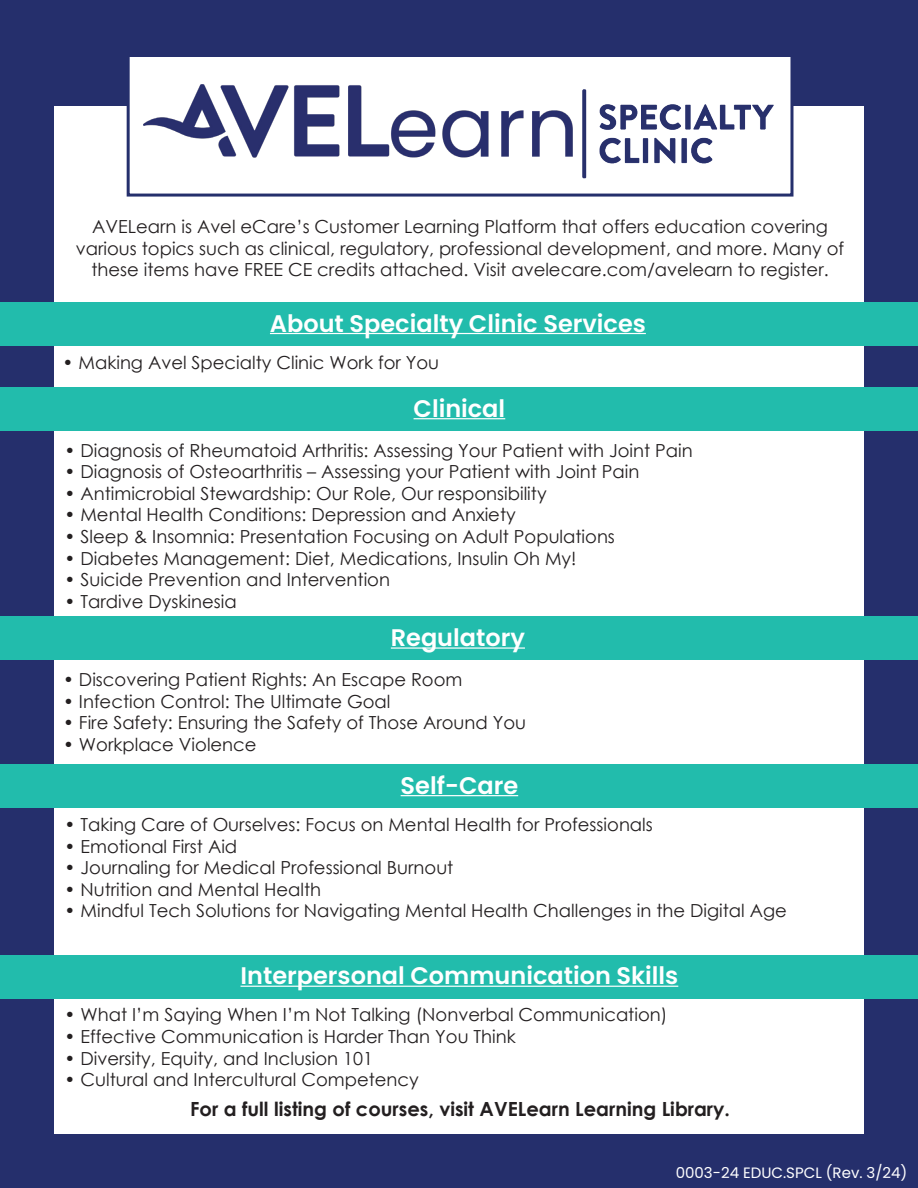
<style>
.page{position:relative;width:918px;height:1188px;background:#252f6c}
.page>*{position:absolute;margin:0;border:0;box-sizing:border-box;transform-origin:0 0}
.t1{font:600 24px "Poppins";color:#fff}
.t2{font:700 19.5px "Century Gothic";color:#231f20}
.t3{font:18px/21.6px "Century Gothic";color:#231f20;text-align:center}
.t4{font:15px "Poppins";color:#fff}
</style>
<div class="page">
<div style="left:54px;top:106px;width:810px;height:1027px;background:#fff"></div>
<div style="left:127px;top:54px;width:666px;height:143px;background:#fff;border:3px solid #252f6c"></div>
<img style="left:144px;top:84px;width:434px;height:113px">
<img style="left:582px;top:89px;width:191px;height:89px">
<div style="left:0;top:302px;width:917px;height:44px;background:#22bcac"></div>
<hr style="left:270px;top:333px;width:376px;height:1px;background:#fff">
<div style="left:0;top:387px;width:918px;height:44px;background:#22bcac"></div>
<hr style="left:414px;top:418px;width:91px;height:1px;background:#fff">
<div style="left:0;top:764px;width:918px;height:44px;background:#22bcac"></div>
<hr style="left:401px;top:795px;width:117px;height:1px;background:#fff">
<div style="left:0;top:955px;width:918px;height:44px;background:#22bcac"></div>
<hr style="left:241px;top:986px;width:437px;height:1px;background:#fff">
<div style="left:0;top:617px;width:917px;height:43px;background:#22bcac"></div>
<hr style="left:391px;top:647px;width:134px;height:2px;background:#fff">
<p class="t3" style="left:76px;top:216px;width:770px">AVELearn is Avel eCare’s Customer Learning Platform that offers education covering various topics such as clinical, regulatory, professional development, and more. Many of these items have FREE CE credits attached. Visit avelecare.com/avelearn to register.</p>
<p class="t1" style="left:270px;top:309px;width:377px">About Specialty Clinic Services</p>
<p class="t3" style="left:63px;top:351px;width:378px">• Making Avel Specialty Clinic Work for You</p>
<p class="t1" style="left:414px;top:395px;width:93px">Clinical</p>
<p class="t3" style="left:65px;top:439px;width:630px">• Diagnosis of Rheumatoid Arthritis: Assessing Your Patient with Joint Pain</p>
<p class="t3" style="left:65px;top:461px;width:576px">• Diagnosis of Osteoarthritis – Assessing your Patient with Joint Pain</p>
<p class="t3" style="left:65px;top:482px;width:484px">• Antimicrobial Stewardship: Our Role, Our responsibility</p>
<p class="t3" style="left:65px;top:504px;width:453px">• Mental Health Conditions: Depression and Anxiety</p>
<p class="t3" style="left:65px;top:525px;width:552px">• Sleep &amp; Insomnia: Presentation Focusing on Adult Populations</p>
<p class="t3" style="left:65px;top:547px;width:514px">• Diabetes Management: Diet, Medications, Insulin Oh My!</p>
<p class="t3" style="left:65px;top:569px;width:327px">• Suicide Prevention and Intervention</p>
<p class="t3" style="left:65px;top:590px;width:174px">• Tardive Dyskinesia</p>
<p class="t1" style="left:391px;top:624px;width:136px">Regulatory</p>
<p class="t3" style="left:63px;top:668px;width:401px">• Discovering Patient Rights: An Escape Room</p>
<p class="t3" style="left:63px;top:690px;width:329px">• Infection Control: The Ultimate Goal</p>
<p class="t3" style="left:63px;top:712px;width:465px">• Fire Safety: Ensuring the Safety of Those Around You</p>
<p class="t3" style="left:63px;top:733px;width:195px">• Workplace Violence</p>
<p class="t1" style="left:401px;top:772px;width:119px">Self-Care</p>
<p class="t3" style="left:65px;top:813px;width:590px">• Taking Care of Ourselves: Focus on Mental Health for Professionals</p>
<p class="t3" style="left:65px;top:835px;width:174px">• Emotional First Aid</p>
<p class="t3" style="left:65px;top:857px;width:390px">• Journaling for Medical Professional Burnout</p>
<p class="t3" style="left:65px;top:878px;width:258px">• Nutrition and Mental Health</p>
<p class="t3" style="left:65px;top:900px;width:724px">• Mindful Tech Solutions for Navigating Mental Health Challenges in the Digital Age</p>
<p class="t1" style="left:241px;top:962px;width:439px">Interpersonal Communication Skills</p>
<p class="t3" style="left:65px;top:1004px;width:604px">• What I’m Saying When I’m Not Talking (Nonverbal Communication)</p>
<p class="t3" style="left:65px;top:1025px;width:453px">• Effective Communication is Harder Than You Think</p>
<p class="t3" style="left:65px;top:1047px;width:310px">• Diversity, Equity, and Inclusion 101</p>
<p class="t3" style="left:65px;top:1069px;width:356px">• Cultural and Intercultural Competency</p>
<p class="t2" style="left:190px;top:1094px;width:541px">For a full listing of courses, visit AVELearn Learning Library.</p>
<p class="t4" style="left:676px;top:1164px;width:233px">0003-24 EDUC.SPCL (Rev. 3/24)</p>
</div>
